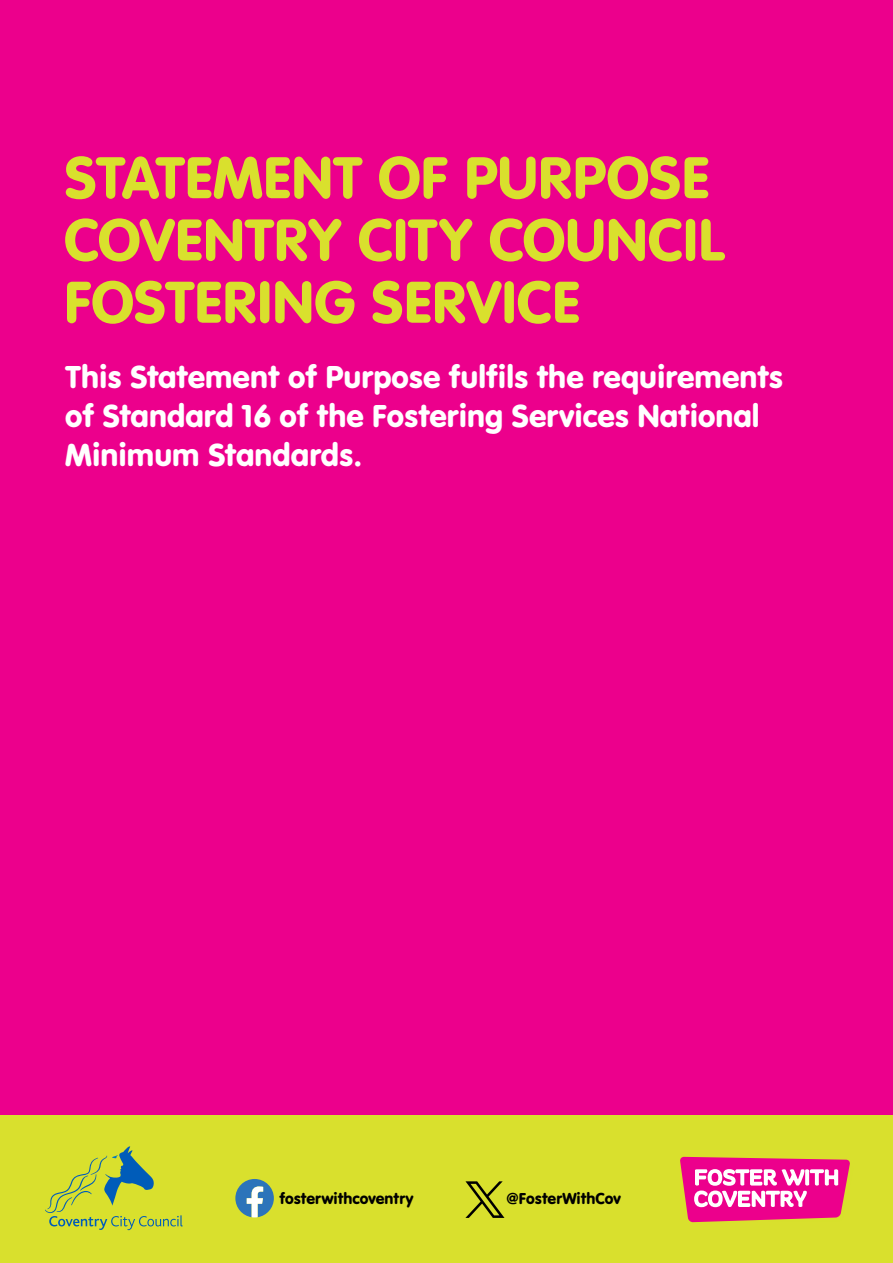
<style>
.page{position:relative;width:893px;height:1263px;background:#fff}
.page>*{position:absolute;margin:0;border:0;box-sizing:border-box;transform-origin:0 0}
.t1{font:61.5px/62.2px "VAG Rundschrift D";letter-spacing:-.005em;color:#d9e02d}
.t2{font:33px/39px "VAG Rundschrift D";color:#fff}
.t3{font:28.65px "St Ryde";letter-spacing:.02em;color:#fff;scale:1.06 1}
.t4{font:19.8px "St Ryde";letter-spacing:.02em;color:#fff;scale:1.06 1}
.t5{font:16.5px "VAG Rundschrift D";color:#000}
</style>
<div class="page">
<div style="left:0;top:1065px;width:893px;height:198px;background:#d9e02d"></div>
<div style="left:0;top:0;width:893px;height:1114px;background:#ec008c"></div>
<svg style="left:625px;top:1114px;width:250px;height:108px"></svg>
<svg style="left:45px;top:1146px;width:138px;height:84px"></svg>
<svg style="left:235px;top:1179px;width:39px;height:38px"></svg>
<svg style="left:465px;top:1181px;width:39px;height:37px"></svg>
<h1 class="t1" style="left:64px;top:146px;width:661px">STATEMENT OF PURPOSE<br>COVENTRY CITY COUNCIL<br>FOSTERING SERVICE</h1>
<p class="t2" style="left:65px;top:357px;width:719px">This Statement of Purpose fulfils the requirements of Standard 16 of the Fostering Services National<br>Minimum Standards.</p>
<p class="t3" style="left:645px;top:1158px;width:155px">COVENTRY</p>
<p class="t4" style="left:694px;top:1166px;width:138px">FOSTER WITH</p>
<p class="t5" style="left:279px;top:1189px;width:136px">fosterwithcoventry</p>
<p class="t5" style="left:506px;top:1189px;width:117px">@FosterWithCov</p>
<p class="t4" style="left:694px;top:1187px;width:108px">COVENTRY</p>
</div>
